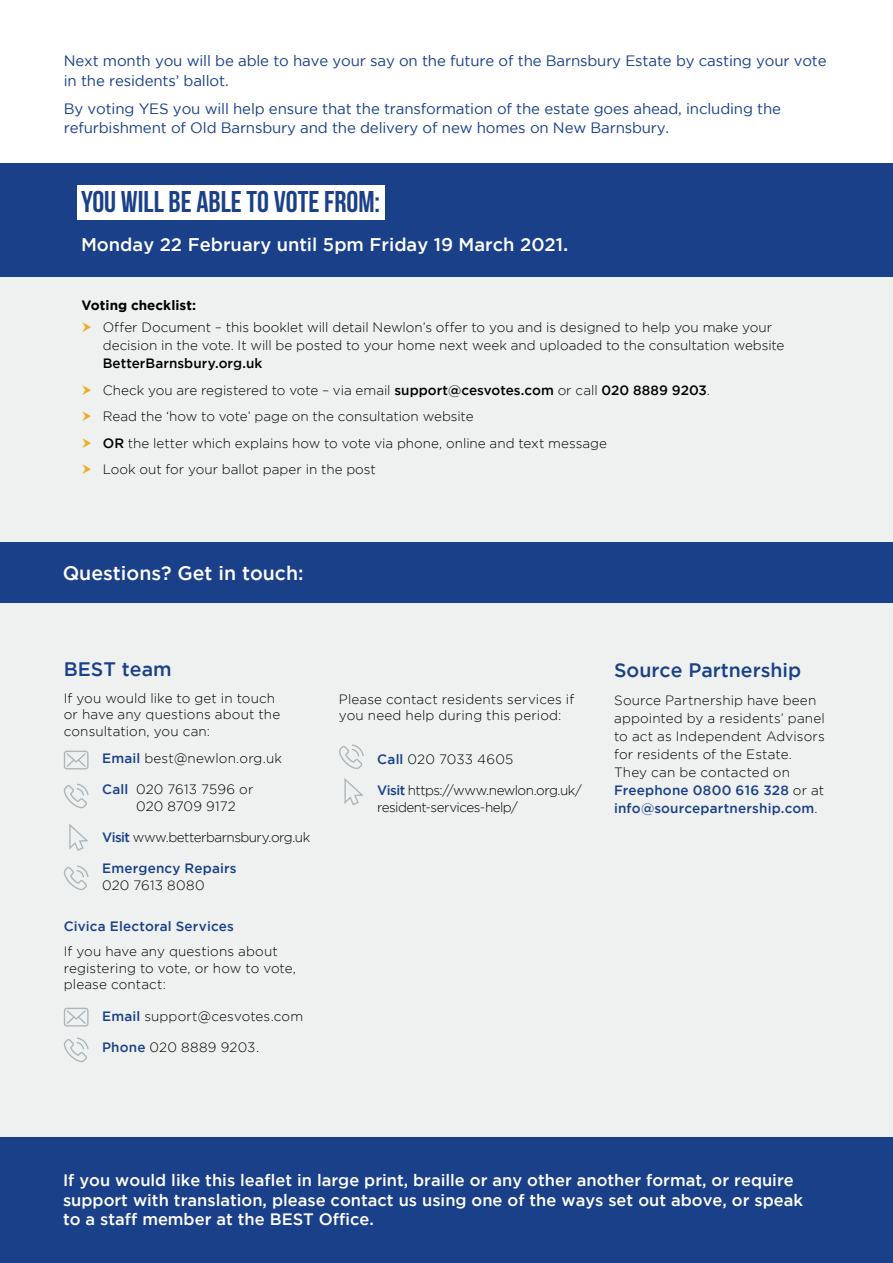
<style>
.page{position:relative;width:893px;height:1263px;background:#fff}
.page>*{position:absolute;margin:0;border:0;box-sizing:border-box;transform-origin:0 0}
.t1{font:30px "Bebas Neue";color:#1a4089}
.t2{font:500 19.5px "Gotham";color:#1a4089}
.t3{font:500 19.5px "Gotham";color:#fff}
.t4{font:500 18.3px "Gotham";color:#fff}
.t5{font:500 16.5px/19.8px "Gotham";color:#fff}
.t6{font:15px/19.5px "Gotham";letter-spacing:-.01em;color:#1a4089}
.t7{font:300 13.5px/18px "Gotham";letter-spacing:.005em;color:#000}
.t8{font:300 13.5px/16.5px "Gotham";letter-spacing:-.04em;color:#000}
.t9{font:500 13.5px "Gotham";letter-spacing:.015em;color:#1a4089}
.t10{font:700 13.5px "Gotham";letter-spacing:.005em;color:#000}
.s1{font-size:19.5px}
.s2{font-weight:500}
.s3{font-weight:500;color:#1a4089}
</style>
<div class="page">
<div style="left:0;top:542px;width:893px;height:61px;background:#1a4089"></div>
<div style="left:0;top:603px;width:893px;height:585px;background:#eef1f0"></div>
<div style="left:0;top:1137px;width:893px;height:126px;background:#1a4089"></div>
<svg style="left:64px;top:783px;width:25px;height:25px"></svg>
<svg style="left:64px;top:865px;width:25px;height:25px"></svg>
<svg style="left:339px;top:744px;width:25px;height:25px"></svg>
<svg style="left:64px;top:751px;width:25px;height:18px"></svg>
<svg style="left:69px;top:824px;width:19px;height:27px"></svg>
<svg style="left:344px;top:778px;width:20px;height:27px"></svg>
<div style="left:0;top:163px;width:893px;height:114px;background:#1a4089"></div>
<div style="left:77px;top:185px;width:307px;height:34px;background:#fff"></div>
<div style="left:0;top:277px;width:893px;height:265px;background:#eef1f0"></div>
<svg style="left:64px;top:1037px;width:25px;height:25px"></svg>
<svg style="left:64px;top:1008px;width:25px;height:18px"></svg>
<p class="t6" style="left:64px;top:51px;width:764px">Next month you will be able to have your say on the future of the Barnsbury Estate by casting your vote in the residents’ ballot.</p>
<p class="t6" style="left:64px;top:98px;width:719px">By voting YES you will help ensure that the transformation of the estate goes ahead, including the refurbishment of Old Barnsbury and the delivery of new homes on New Barnsbury.</p>
<h1 class="t1" style="left:81px;top:185px;width:301px">YOU WILL BE ABLE TO VOTE FROM:</h1>
<h3 class="t4" style="left:81px;top:234px;width:489px">Monday 22 February until 5pm Friday 19 March 2021<span class="s1">.</span></h3>
<p class="t10" style="left:81px;top:297px;width:116px">Voting checklist:</p>
<p class="t7" style="left:103px;top:318px;width:683px">Offer Document – this booklet will detail Newlon’s offer to you and is designed to help you make your decision in the vote. It will be posted to your home next week and uploaded to the consultation website</p>
<p class="t7" style="left:103px;top:350px;width:609px;line-height:26.5px"><span class="s2">BetterBarnsbury.org.uk<br></span>Check you are registered to vote – via email <span class="s2">support@cesvotes.com</span> or call <span class="s2">020 8889 9203</span>.<br>Read the ‘how to vote’ page on the consultation website<br><span class="s2">OR</span> the letter which explains how to vote via phone, online and text message<br>Look out for your ballot paper in the post</p>
<h2 class="t3" style="left:63px;top:562px;width:242px">Questions? Get in touch:</h2>
<h2 class="t2" style="left:64px;top:657px;width:109px">BEST team</h2>
<p class="t7" style="left:64px;top:689px;width:218px;line-height:16.5px">If you would like to get in touch or have any questions about the consultation, you can:</p>
<p class="t7" style="left:102px;top:749px;width:181px"><span class="s3">Email</span> best@newlon.org.uk</p>
<p class="t7" style="left:136px;top:781px;width:119px;line-height:16.5px;text-indent:-34px"><span class="s3">Call</span> 020 7613 7596 or<br>020 8709 9172</p>
<p class="t8" style="left:102px;top:829px;width:210px"><span class="s3">Visit</span> www.betterbarnsbury.org.uk</p>
<p class="t9" style="left:102px;top:861px;width:136px">Emergency Repairs</p>
<p class="t7" style="left:102px;top:876px;width:104px">020 7613 8080</p>
<p class="t9" style="left:64px;top:919px;width:172px">Civica Electoral Services</p>
<p class="t7" style="left:64px;top:943px;width:234px;line-height:16.5px">If you have any questions about registering to vote, or how to vote, please contact:</p>
<p class="t7" style="left:102px;top:1007px;width:203px"><span class="s3">Email</span> support@cesvotes.com</p>
<p class="t7" style="left:102px;top:1038px;width:159px"><span class="s3">Phone</span> 020 8889 9203.</p>
<p class="t7" style="left:339px;top:690px;width:237px;line-height:16.5px">Please contact residents services if you need help during this period:</p>
<p class="t7" style="left:377px;top:750px;width:138px"><span class="s3">Call</span> 020 7033 4605</p>
<p class="t8" style="left:377px;top:782px;width:206px"><span class="s3">Visit</span> https://www.newlon.org.uk/ resident-services-help/</p>
<h2 class="t2" style="left:614px;top:659px;width:189px">Source Partnership</h2>
<p class="t7" style="left:614px;top:691px;width:212px">Source Partnership have been appointed by a residents’ panel to act as Independent Advisors for residents of the Estate.<br>They can be contacted on<br><span class="s3">Freephone 0800 616 328</span> or at <span class="s3">info@sourcepartnership.com</span>.</p>
<p class="t5" style="left:63px;top:1169px;width:741px">If you would like this leaflet in large print, braille or any other another format, or require support with translation, please contact us using one of the ways set out above, or speak to a staff member at the BEST Office.</p>
</div>
